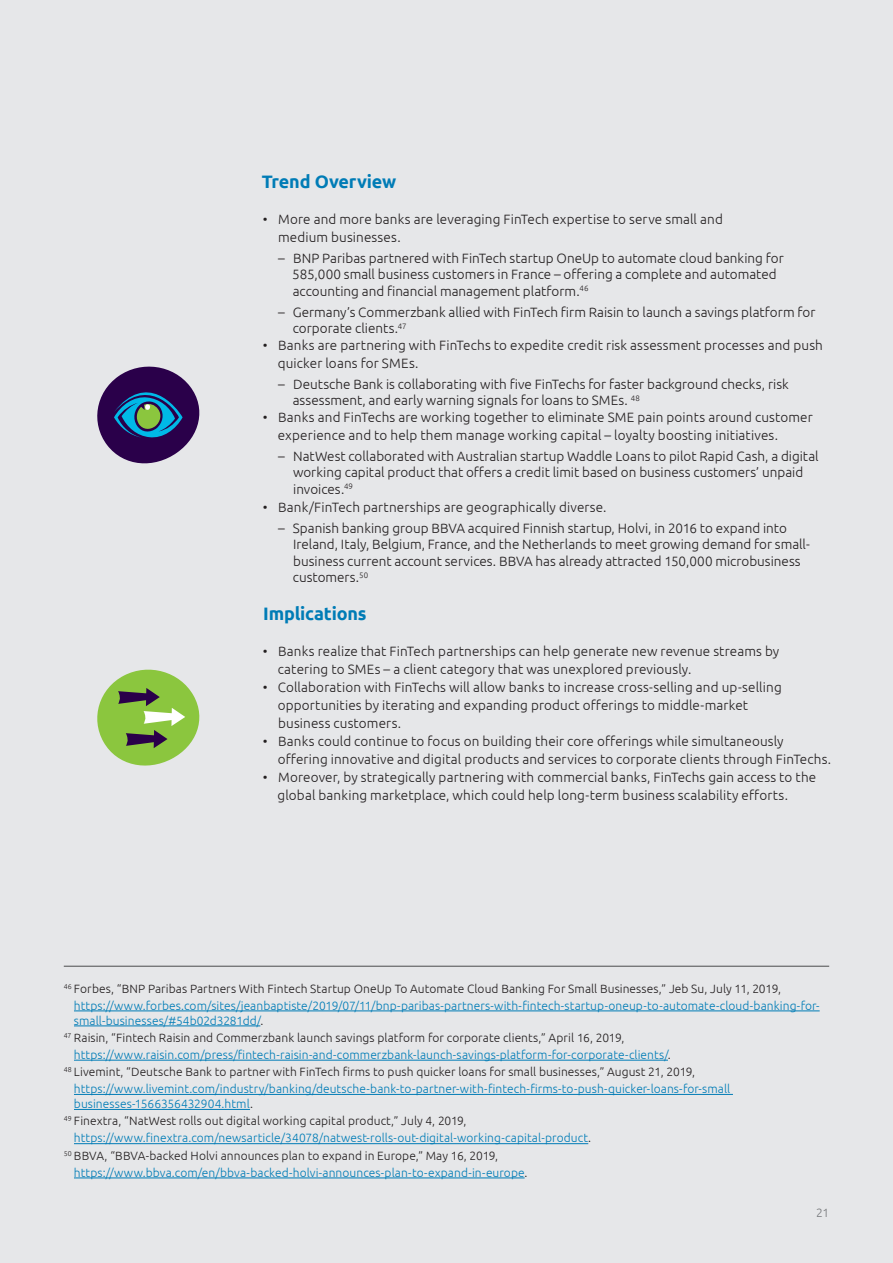
<style>
.page{position:relative;width:893px;height:1263px;background:#e6e7e9}
.page>*{position:absolute;margin:0;border:0;box-sizing:border-box;transform-origin:0 0}
.t1{font:700 18px "Ubuntu";letter-spacing:-.01em;color:#007cb6}
.t2{font:300 13.5px/16.5px "Ubuntu";letter-spacing:.005em;color:#231f20}
.t3{font:300 12px/17.1px "Ubuntu";letter-spacing:.005em;color:#007cb6}
.t4{font:300 12px "Ubuntu";letter-spacing:.005em;color:#231f20}
.t5{font:300 12px "Ubuntu";color:#76787b}
.s1{color:#231f20}
</style>
<div class="page">
<hr style="left:74px;top:1010px;width:746px;height:1px;background:#007cb6">
<hr style="left:74px;top:1025px;width:186px;height:1px;background:#007cb6">
<hr style="left:74px;top:1060px;width:594px;height:1px;background:#007cb6">
<hr style="left:74px;top:1094px;width:659px;height:1px;background:#007cb6">
<hr style="left:74px;top:1109px;width:176px;height:1px;background:#007cb6">
<hr style="left:74px;top:1143px;width:514px;height:1px;background:#007cb6">
<hr style="left:74px;top:1177px;width:451px;height:1px;background:#007cb6">
<hr style="left:64px;top:966px;width:765px;height:1px;background:#4b4c4d">
<svg style="left:97px;top:366px;width:103px;height:98px"></svg>
<svg style="left:97px;top:669px;width:103px;height:97px"></svg>
<h1 class="t1" style="left:262px;top:171px;width:136px">Trend Overview</h1>
<p class="t2" style="left:278px;top:210px;width:446px;line-height:18px;text-indent:-15px">• More and more banks are leveraging FinTech expertise to serve small and medium businesses.</p>
<p class="t2" style="left:292px;top:249px;width:493px;text-indent:-14px">– BNP Paribas partnered with FinTech startup OneUp to automate cloud banking for<br>585,000 small business customers in France – offering a complete and automated accounting and financial management platform.<sup>46</sup></p>
<p class="t2" style="left:293px;top:303px;width:524px;text-indent:-15px">– Germany’s Commerzbank allied with FinTech firm Raisin to launch a savings platform for corporate clients.<sup>47</sup></p>
<p class="t2" style="left:278px;top:336px;width:547px;line-height:18px;text-indent:-15px">• Banks are partnering with FinTechs to expedite credit risk assessment processes and push quicker loans for SMEs.</p>
<p class="t2" style="left:293px;top:375px;width:498px;text-indent:-15px">– Deutsche Bank is collaborating with five FinTechs for faster background checks, risk assessment, and early warning signals for loans to SMEs. <sup>48</sup></p>
<p class="t2" style="left:278px;top:408px;width:536px;line-height:18px;text-indent:-15px">• Banks and FinTechs are working together to eliminate SME pain points around customer experience and to help them manage working capital – loyalty boosting initiatives.</p>
<p class="t2" style="left:293px;top:447px;width:527px;text-indent:-15px">– NatWest collaborated with Australian startup Waddle Loans to pilot Rapid Cash, a digital working capital product that offers a credit limit based on business customers’ unpaid invoices.<sup>49</sup></p>
<p class="t2" style="left:263px;top:499px;width:345px">• Bank/FinTech partnerships are geographically diverse.</p>
<p class="t2" style="left:293px;top:519px;width:519px;text-indent:-15px">– Spanish banking group BBVA acquired Finnish startup, Holvi, in 2016 to expand into Ireland, Italy, Belgium, France, and the Netherlands to meet growing demand for small&shy;business current account services. BBVA has already attracted 150,000 microbusiness customers.<sup>50</sup></p>
<h1 class="t1" style="left:263px;top:603px;width:105px">Implications</h1>
<p class="t2" style="left:278px;top:642px;width:503px;line-height:18px;text-indent:-15px">• Banks realize that FinTech partnerships can help generate new revenue streams by catering to SMEs – a client category that was unexplored previously.</p>
<p class="t2" style="left:278px;top:678px;width:505px;line-height:18px;text-indent:-15px">• Collaboration with FinTechs will allow banks to increase cross-selling and up-selling opportunities by iterating and expanding product offerings to middle-market business customers.</p>
<p class="t2" style="left:278px;top:732px;width:555px;line-height:18px;text-indent:-15px">• Banks could continue to focus on building their core offerings while simultaneously offering innovative and digital products and services to corporate clients through FinTechs.</p>
<p class="t2" style="left:278px;top:768px;width:540px;line-height:18px;text-indent:-15px">• Moreover, by strategically partnering with commercial banks, FinTechs gain access to the global banking marketplace, which could help long-term business scalability efforts.</p>
<p class="t3" style="left:74px;top:979px;width:747px;text-indent:-10px"><sup>46</sup> <span class="s1">Forbes, “BNP Paribas Partners With Fintech Startup OneUp To Automate Cloud Banking For Small Businesses,” Jeb Su, July 11, 2019, </span>https://www.forbes.com/sites/jeanbaptiste/2019/07/11/bnp-paribas-partners-with-fintech-startup-oneup-to-automate-cloud-banking-for-</p>
<p class="t3" style="left:74px;top:1011px;width:191px">small-businesses/#54b02d3281dd/<span class="s1">.</span></p>
<p class="t4" style="left:64px;top:1030px;width:562px"><sup>47</sup> Raisin, “Fintech Raisin and Commerzbank launch savings platform for corporate clients,” April 16, 2019,</p>
<p class="t3" style="left:74px;top:1046px;width:598px">https://www.raisin.com/press/fintech-raisin-and-commerzbank-launch-savings-platform-for-corporate-clients/<span class="s1">.</span></p>
<p class="t4" style="left:64px;top:1064px;width:633px"><sup>48</sup> Livemint, “Deutsche Bank to partner with FinTech firms to push quicker loans for small businesses,” August 21, 2019,</p>
<p class="t3" style="left:74px;top:1080px;width:658px">https://www.livemint.com/industry/banking/deutsche-bank-to-partner-with-fintech-firms-to-push-quicker-loans-for-small</p>
<p class="t3" style="left:74px;top:1095px;width:180px">businesses-1566356432904.html<span class="s1">.</span></p>
<p class="t4" style="left:64px;top:1114px;width:404px"><sup>49</sup> Finextra, “NatWest rolls out digital working capital product,” July 4, 2019,</p>
<p class="t3" style="left:74px;top:1129px;width:519px">https://www.finextra.com/newsarticle/34078/natwest-rolls-out-digital-working-capital-product<span class="s1">.</span></p>
<p class="t4" style="left:64px;top:1148px;width:436px"><sup>50</sup> BBVA, “BBVA-backed Holvi announces plan to expand in Europe,” May 16, 2019,</p>
<p class="t3" style="left:74px;top:1163px;width:455px">https://www.bbva.com/en/bbva-backed-holvi-announces-plan-to-expand-in-europe<span class="s1">.</span></p>
<p class="t5" style="left:816px;top:1205px;width:15px">21</p>
</div>
